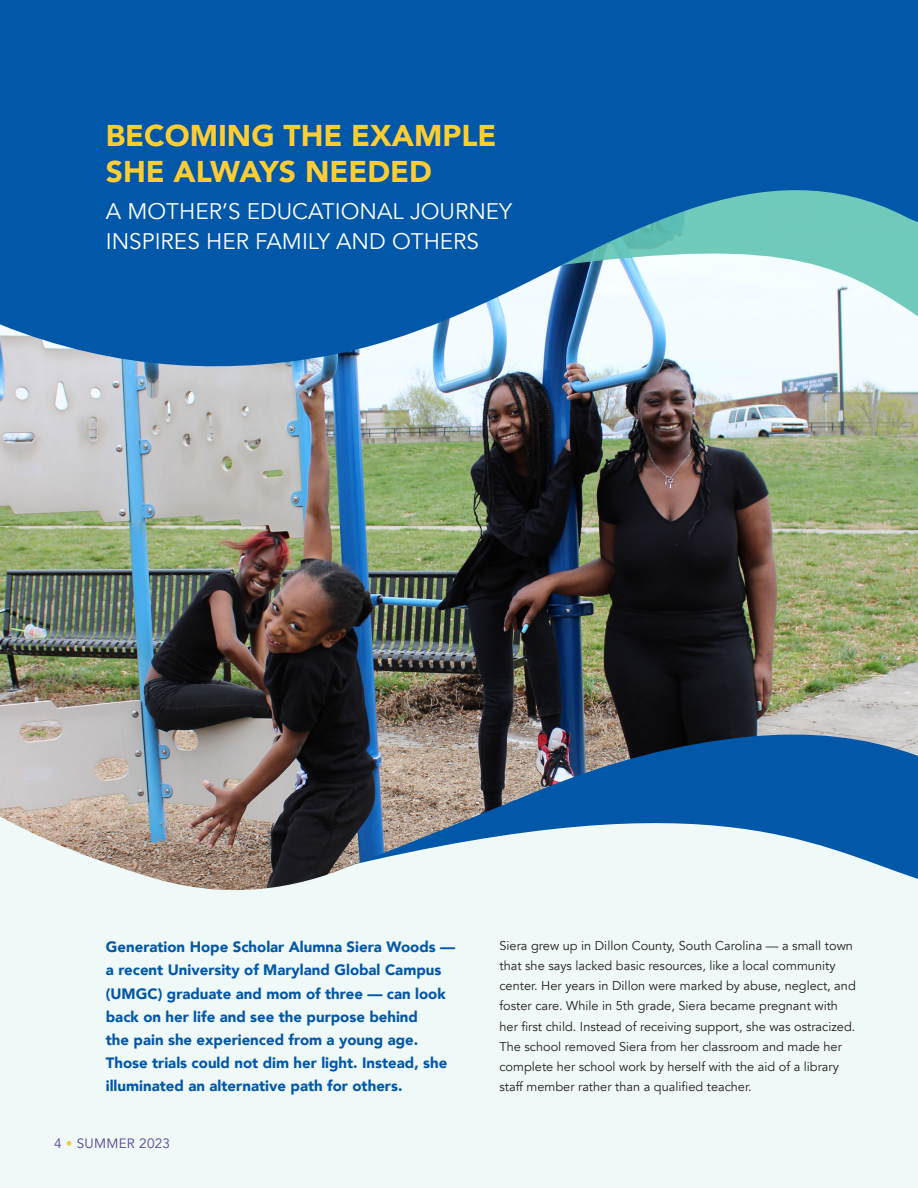
<style>
.page{position:relative;width:918px;height:1188px;background:#fff}
.page>*{position:absolute;margin:0;border:0;box-sizing:border-box;transform-origin:0 0}
.t1{font:900 30px/36px "Avenir";color:#fecd33}
.t2{font:22.5px/30px "Avenir";color:#fff}
.t3{font:900 15px/23.1px "Avenir";color:#0157a8}
.t4{font:13.5px "Avenir";letter-spacing:.02em;color:#553394}
.t5{font:12.75px/20.1px "Avenir";color:#231f20}
.s1{color:#fecd33}
</style>
<div class="page">
<div style="left:0;top:897px;width:918px;height:291px;background:#eff9f7"></div>
<img style="left:0;top:378px;width:918px;height:519px">
<svg style="left:0;top:0;width:918px;height:378px;background:#2b75b4"></svg>
<p class="t1" style="left:106px;top:117px;width:392px">BECOMING THE EXAMPLE<br>SHE ALWAYS NEEDED</p>
<p class="t2" style="left:106px;top:197px;width:408px">A MOTHER’S EDUCATIONAL JOURNEY<br>INSPIRES HER FAMILY AND OTHERS</p>
<p class="t3" style="left:106px;top:935px;width:351px">Generation Hope Scholar Alumna Siera Woods — a recent University of Maryland Global Campus (UMGC) graduate and mom of three — can look back on her life and see the purpose behind<br>the pain she experienced from a young age.<br>Those trials could not dim her light. Instead, she illuminated an alternative path for others.</p>
<p class="t5" style="left:500px;top:936px;width:358px">Siera grew up in Dillon County, South Carolina — a small town that she says lacked basic resources, like a local community center. Her years in Dillon were marked by abuse, neglect, and foster care. While in 5th grade, Siera became pregnant with her first child. Instead of receiving support, she was ostracized.<br>The school removed Siera from her classroom and made her complete her school work by herself with the aid of a library staff member rather than a qualified teacher.</p>
<p class="t4" style="left:54px;top:1135px;width:118px">4 <span class="s1">•</span> SUMMER 2023</p>
</div>
